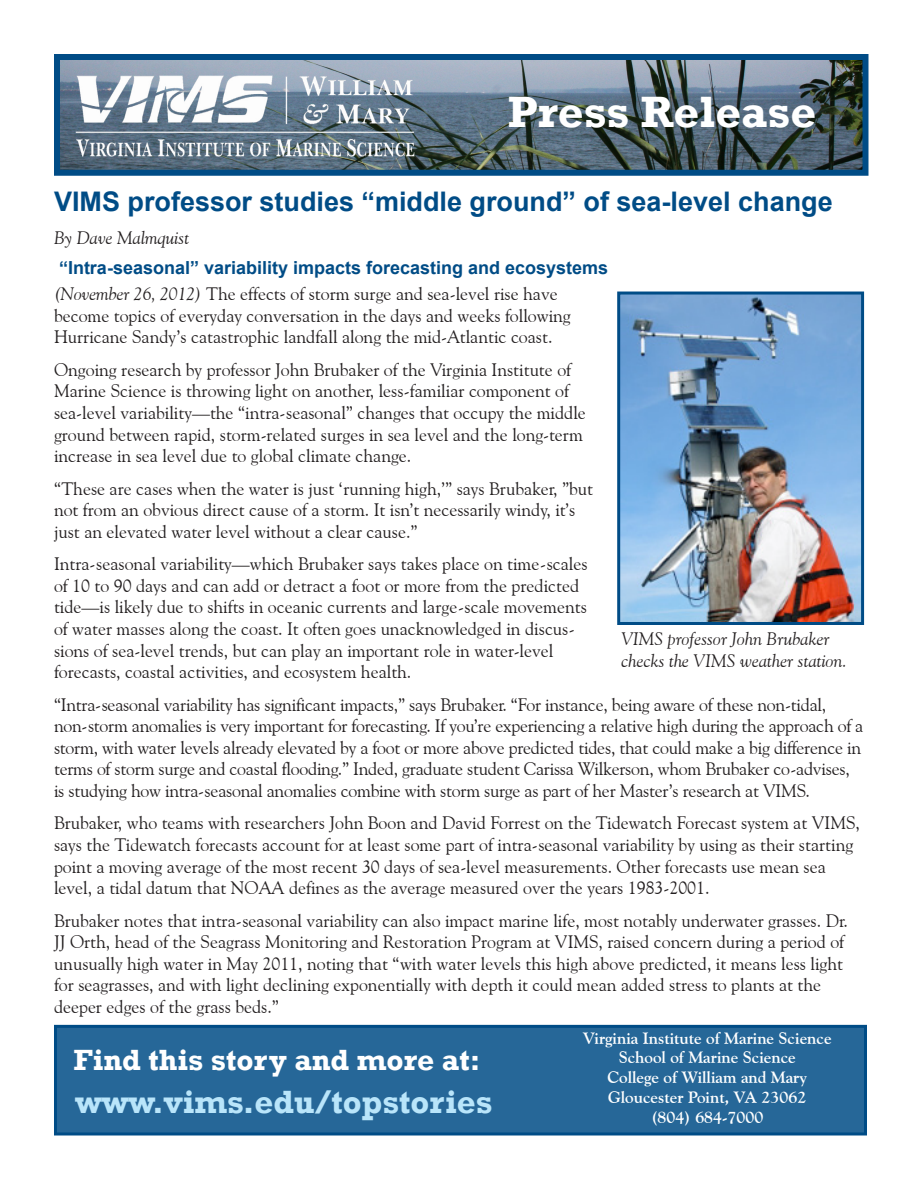
<style>
.page{position:relative;width:918px;height:1188px;background:#fff}
.page>*{position:absolute;margin:0;border:0;box-sizing:border-box;transform-origin:0 0}
.Press_Release_Headin{font:700 45px "Rockwell";color:#fff}
.Headline_-_Articles{font:700 33px "Rockwell";color:#b9e5fa}
.Headline_-_Articles-2{font:700 30px "Rockwell";color:#fff}
.Headline_-_Articles-3{font:700 27px "Arial";color:#004c86}
.Body_Text{font:18px/21.6px "Goudy Old Style BT";color:#231f20}
.Cutline{font:italic 18px/21.6px "Goudy Old Style BT";color:#231f20}
.Subheading{font:700 18px "Arial";color:#004c86}
.Headline_-_Articles-4{font:700 16.5px "Goudy Old Style BT";color:#fff}
.s1{font-style:italic}
</style>
<div class="page">
<div style="left:56px;top:1026px;width:810px;height:108px;background:#266798"></div>
<div style="left:54px;top:1025px;width:813px;height:111px;border:3px solid #004c86"></div>
<img style="left:61px;top:61px;width:800px;height:108px">
<div style="left:54px;top:54px;width:814px;height:122px;border:6px solid #004c86"></div>
<img style="left:69px;top:70px;width:351px;height:94px">
<img style="left:621px;top:296px;width:239px;height:325px">
<div style="left:617px;top:292px;width:247px;height:333px;border:3px solid #004c86"></div>
<p class="Press_Release_Headin" style="left:508px;top:84px;width:310px">Press Release</p>
<p class="Headline_-_Articles-3" style="left:54px;top:184px;width:780px">VIMS professor studies “middle ground” of sea-level change</p>
<p class="Cutline" style="left:54px;top:226px;width:137px">By Dave Malmquist</p>
<p class="Subheading" style="left:59px;top:256px;width:551px">“Intra-seasonal” variability impacts forecasting and ecosystems</p>
<p class="Body_Text" style="left:54px;top:283px;width:518px"><span class="s1">(November 26, 2012)</span> The effects of storm surge and sea-level rise have become topics of everyday conversation in the days and weeks following<br>Hurricane Sandy’s catastrophic landfall along the mid-Atlantic coast.</p>
<p class="Body_Text" style="left:54px;top:358px;width:533px">Ongoing research by professor John Brubaker of the Virginia Institute of Marine Science is throwing light on another, less-familiar component of sea-level variability—the “intra-seasonal” changes that occupy the middle ground between rapid, storm-related surges in sea level and the long-term increase in sea level due to global climate change.</p>
<p class="Body_Text" style="left:54px;top:477px;width:541px">“These are cases when the water is just ‘running high,’” says Brubaker, ”but not from an obvious direct cause of a storm. It isn’t necessarily windy, it’s just an elevated water level without a clear cause.”</p>
<p class="Body_Text" style="left:54px;top:553px;width:535px">Intra-seasonal variability—which Brubaker says takes place on time-scales of 10 to 90 days and can add or detract a foot or more from the predicted tide—is likely due to shifts in oceanic currents and large-scale movements of water masses along the coast. It often goes unacknowledged in discus&shy;sions of sea-level trends, but can play an important role in water-level forecasts, coastal activities, and ecosystem health.</p>
<p class="Body_Text" style="left:54px;top:693px;width:811px">“Intra-seasonal variability has significant impacts,” says Brubaker. “For instance, being aware of these non-tidal, non-storm anomalies is very important for forecasting. If you’re experiencing a relative high during the approach of a storm, with water levels already elevated by a foot or more above predicted tides, that could make a big difference in terms of storm surge and coastal flooding.” Inded, graduate student Carissa Wilkerson, whom Brubaker co-advises, is studying how intra-seasonal anomalies combine with storm surge as part of her Master’s research at VIMS.</p>
<p class="Body_Text" style="left:54px;top:812px;width:807px">Brubaker, who teams with researchers John Boon and David Forrest on the Tidewatch Forecast system at VIMS, says the Tidewatch forecasts account for at least some part of intra-seasonal variability by using as their starting point a moving average of the most recent 30 days of sea-level measurements. Other forecasts use mean sea level, a tidal datum that NOAA defines as the average measured over the years 1983-2001.</p>
<p class="Body_Text" style="left:54px;top:909px;width:795px">Brubaker notes that intra-seasonal variability can also impact marine life, most notably underwater grasses. Dr.<br>JJ Orth, head of the Seagrass Monitoring and Restoration Program at VIMS, raised concern during a period of unusually high water in May 2011, noting that “with water levels this high above predicted, it means less light for seagrasses, and with light declining exponentially with depth it could mean added stress to plants at the deeper edges of the grass beds.”</p>
<p class="Cutline" style="left:621px;top:628px;width:227px">VIMS professor John Brubaker checks the VIMS weather station.</p>
<p class="Headline_-_Articles-2" style="left:74px;top:1042px;width:408px">Find this story and more at:</p>
<p class="Headline_-_Articles" style="left:75px;top:1081px;width:419px">www.vims.edu/topstories</p>
<p class="Headline_-_Articles-4" style="left:583px;top:1028px;width:250px">Virginia Institute of Marine Science</p>
<p class="Headline_-_Articles-4" style="left:619px;top:1048px;width:179px">School of Marine Science</p>
<p class="Headline_-_Articles-4" style="left:607px;top:1067px;width:201px">College of William and Mary</p>
<p class="Headline_-_Articles-4" style="left:608px;top:1087px;width:200px">Gloucester Point, VA 23062</p>
<p class="Headline_-_Articles-4" style="left:651px;top:1107px;width:114px">(804) 684-7000</p>
</div>
